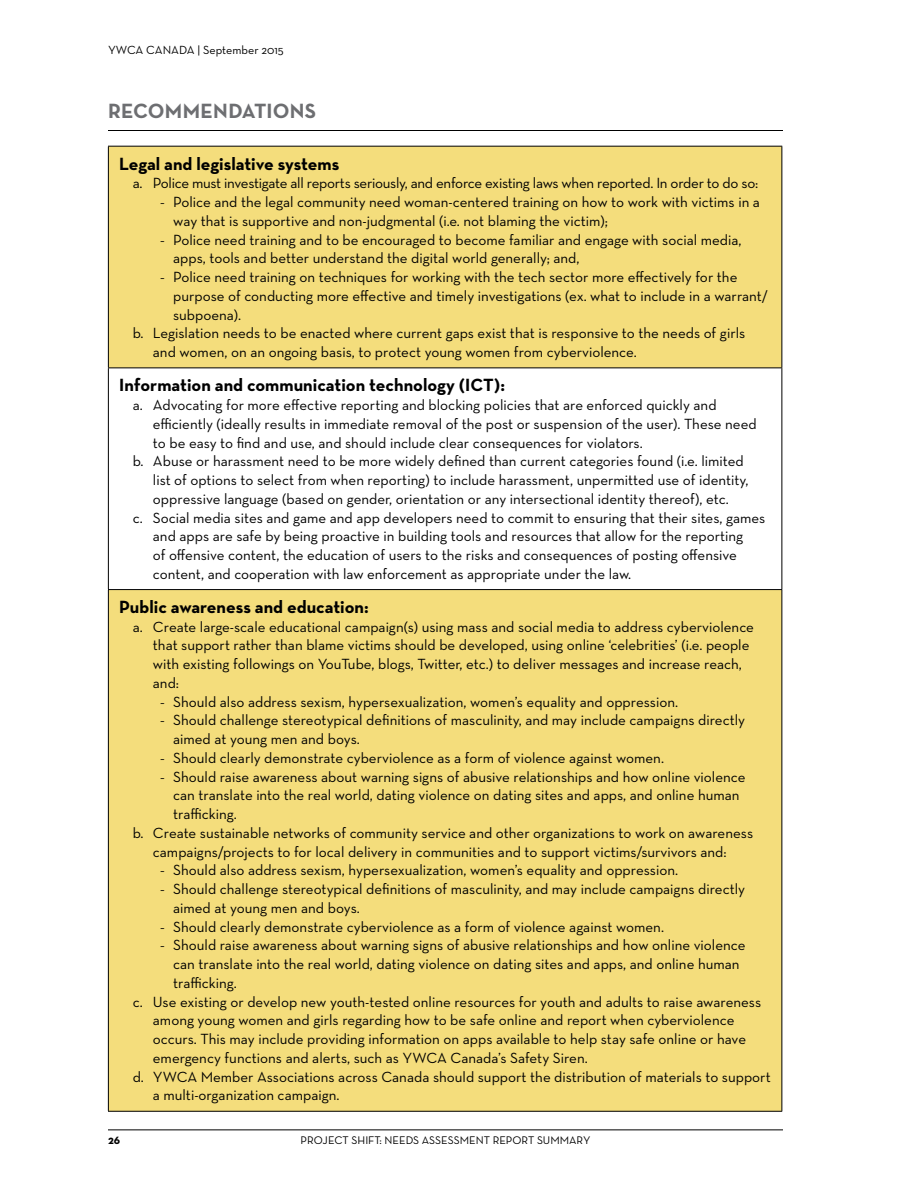
<style>
.page{position:relative;width:918px;height:1188px;background:#fff}
.page>*{position:absolute;margin:0;border:0;box-sizing:border-box;transform-origin:0 0}
.t1{font:700 21px "Neutra Text";letter-spacing:.01em;color:#6d6e71}
.t2{font:700 18px "Neutra Text";color:#000}
.t3{font:15px/18.8px "Neutra Text";color:#000}
.t4{font:15px "Neutra Text";letter-spacing:-.02em;color:#000}
.t5{font:12px "Neutra Text";color:#000}
.t6{font:700 12px "Neutra Text";color:#000}
.t7{font:11.25px "Neutra Text";color:#000}
.s1{font-family:"Minion Pro"}
</style>
<div class="page">
<hr style="left:108px;top:130px;width:675px;height:1px;background:#000">
<hr style="left:108px;top:1130px;width:675px;height:1px;background:#000">
<div style="left:109px;top:147px;width:673px;height:964px;background:#f4dd7c"></div>
<div style="left:108px;top:368px;width:674px;height:222px;background:#fff"></div>
<hr style="left:108px;top:146px;width:674px;height:1px;background:#000">
<hr style="left:108px;top:147px;width:1px;height:221px;background:#000">
<hr style="left:782px;top:147px;width:1px;height:221px;background:#000">
<hr style="left:108px;top:368px;width:674px;height:1px;background:#000">
<hr style="left:108px;top:368px;width:1px;height:221px;background:#000">
<hr style="left:782px;top:368px;width:1px;height:221px;background:#000">
<hr style="left:108px;top:589px;width:674px;height:1px;background:#000">
<hr style="left:108px;top:590px;width:1px;height:521px;background:#000">
<hr style="left:782px;top:590px;width:1px;height:521px;background:#000">
<hr style="left:108px;top:1111px;width:674px;height:1px;background:#000">
<p class="t5" style="left:108px;top:43px;width:177px">YWCA CANADA | September 2015</p>
<h1 class="t1" style="left:108px;top:98px;width:210px">Recomm endations</h1>
<p class="t2" style="left:119px;top:152px;width:222px">Legal and legislative systems</p>
<p class="t4" style="left:133px;top:174px;width:627px">a. Police must investigate all reports seriously, and enforce existing laws when reported. In order to do so:</p>
<p class="t3" style="left:173px;top:192px;width:588px;text-indent:-14px"><span class="s1">-</span> Police and the legal community need woman-centered training on how to work with victims in a way that is supportive and non-judgmental (i.e. not blaming the victim);</p>
<p class="t3" style="left:173px;top:230px;width:570px;text-indent:-14px"><span class="s1">-</span> Police need training and to be encouraged to become familiar and engage with social media, apps, tools and better understand the digital world generally; and,</p>
<p class="t3" style="left:160px;top:267px;width:579px"><span class="s1">-</span> Police need training on techniques for working with the tech sector more effectively for the</p>
<p class="t3" style="left:173px;top:286px;width:597px">purpose of conducting more effective and timely investigations (ex. what to include in a warrant/</p>
<p class="t3" style="left:173px;top:305px;width:70px">subpoena).</p>
<p class="t3" style="left:133px;top:324px;width:614px">b. Legislation needs to be enacted where current gaps exist that is responsive to the needs of girls</p>
<p class="t3" style="left:153px;top:342px;width:485px">and women, on an ongoing basis, to protect young women from cyberviolence.</p>
<p class="t2" style="left:119px;top:374px;width:387px">Information and communication technology (ICT):</p>
<p class="t3" style="left:133px;top:395px;width:585px">a. Advocating for more effective reporting and blocking policies that are enforced quickly and</p>
<p class="t3" style="left:153px;top:414px;width:605px">efficiently (ideally results in immediate removal of the post or suspension of the user). These need</p>
<p class="t3" style="left:153px;top:433px;width:491px">to be easy to find and use, and should include clear consequences for violators.</p>
<p class="t3" style="left:133px;top:452px;width:613px">b. Abuse or harassment need to be more widely defined than current categories found (i.e. limited</p>
<p class="t3" style="left:153px;top:470px;width:597px">list of options to select from when reporting) to include harassment, unpermitted use of identity,</p>
<p class="t3" style="left:153px;top:489px;width:578px">oppressive language (based on gender, orientation or any intersectional identity thereof), etc.</p>
<p class="t3" style="left:133px;top:508px;width:634px">c. Social media sites and game and app developers need to commit to ensuring that their sites, games</p>
<p class="t3" style="left:153px;top:527px;width:592px">and apps are safe by being proactive in building tools and resources that allow for the reporting</p>
<p class="t3" style="left:153px;top:545px;width:586px">of offensive content, the education of users to the risks and consequences of posting offensive</p>
<p class="t3" style="left:153px;top:564px;width:480px">content, and cooperation with law enforcement as appropriate under the law.</p>
<p class="t2" style="left:119px;top:596px;width:251px">Public awareness and education:</p>
<p class="t3" style="left:153px;top:617px;width:603px;text-indent:-20px">a. Create large-scale educational campaign(s) using mass and social media to address cyberviolence that support rather than blame victims should be developed, using online ‘celebrities’ (i.e. people with existing followings on YouTube, blogs, Twitter, etc.) to deliver messages and increase reach, and:</p>
<p class="t3" style="left:160px;top:692px;width:520px"><span class="s1">-</span> Should also address sexism, hypersexualization, women’s equality and oppression.</p>
<p class="t3" style="left:173px;top:711px;width:574px;text-indent:-14px"><span class="s1">-</span> Should challenge stereotypical definitions of masculinity, and may include campaigns directly aimed at young men and boys.</p>
<p class="t3" style="left:160px;top:748px;width:506px"><span class="s1">-</span> Should clearly demonstrate cyberviolence as a form of violence against women.</p>
<p class="t3" style="left:160px;top:767px;width:587px"><span class="s1">-</span> Should raise awareness about warning signs of abusive relationships and how online violence</p>
<p class="t3" style="left:173px;top:786px;width:568px">can translate into the real world, dating violence on dating sites and apps, and online human</p>
<p class="t3" style="left:173px;top:804px;width:65px">trafficking.</p>
<p class="t3" style="left:133px;top:823px;width:622px">b. Create sustainable networks of community service and other organizations to work on awareness</p>
<p class="t3" style="left:153px;top:842px;width:575px">campaigns/projects to for local delivery in communities and to support victims/survivors and:</p>
<p class="t3" style="left:160px;top:861px;width:520px"><span class="s1">-</span> Should also address sexism, hypersexualization, women’s equality and oppression.</p>
<p class="t3" style="left:173px;top:879px;width:574px;text-indent:-14px"><span class="s1">-</span> Should challenge stereotypical definitions of masculinity, and may include campaigns directly aimed at young men and boys.</p>
<p class="t3" style="left:160px;top:917px;width:506px"><span class="s1">-</span> Should clearly demonstrate cyberviolence as a form of violence against women.</p>
<p class="t3" style="left:160px;top:936px;width:587px"><span class="s1">-</span> Should raise awareness about warning signs of abusive relationships and how online violence</p>
<p class="t3" style="left:173px;top:954px;width:568px">can translate into the real world, dating violence on dating sites and apps, and online human</p>
<p class="t3" style="left:173px;top:973px;width:65px">trafficking.</p>
<p class="t3" style="left:133px;top:992px;width:630px">c. Use existing or develop new youth-tested online resources for youth and adults to raise awareness</p>
<p class="t3" style="left:153px;top:1011px;width:583px">among young women and girls regarding how to be safe online and report when cyberviolence</p>
<p class="t3" style="left:153px;top:1029px;width:595px">occurs. This may include providing information on apps available to help stay safe online or have</p>
<p class="t3" style="left:153px;top:1048px;width:436px">emergency functions and alerts, such as YWCA Canada’s Safety Siren.</p>
<p class="t3" style="left:133px;top:1067px;width:640px">d. YWCA Member Associations across Canada should support the distribution of materials to support</p>
<p class="t3" style="left:153px;top:1086px;width:188px">a multi-organization campaign.</p>
<p class="t6" style="left:108px;top:1132px;width:14px">26</p>
<p class="t7" style="left:300px;top:1134px;width:292px">Project Shift: Needs Assessment Report Summary</p>
</div>
